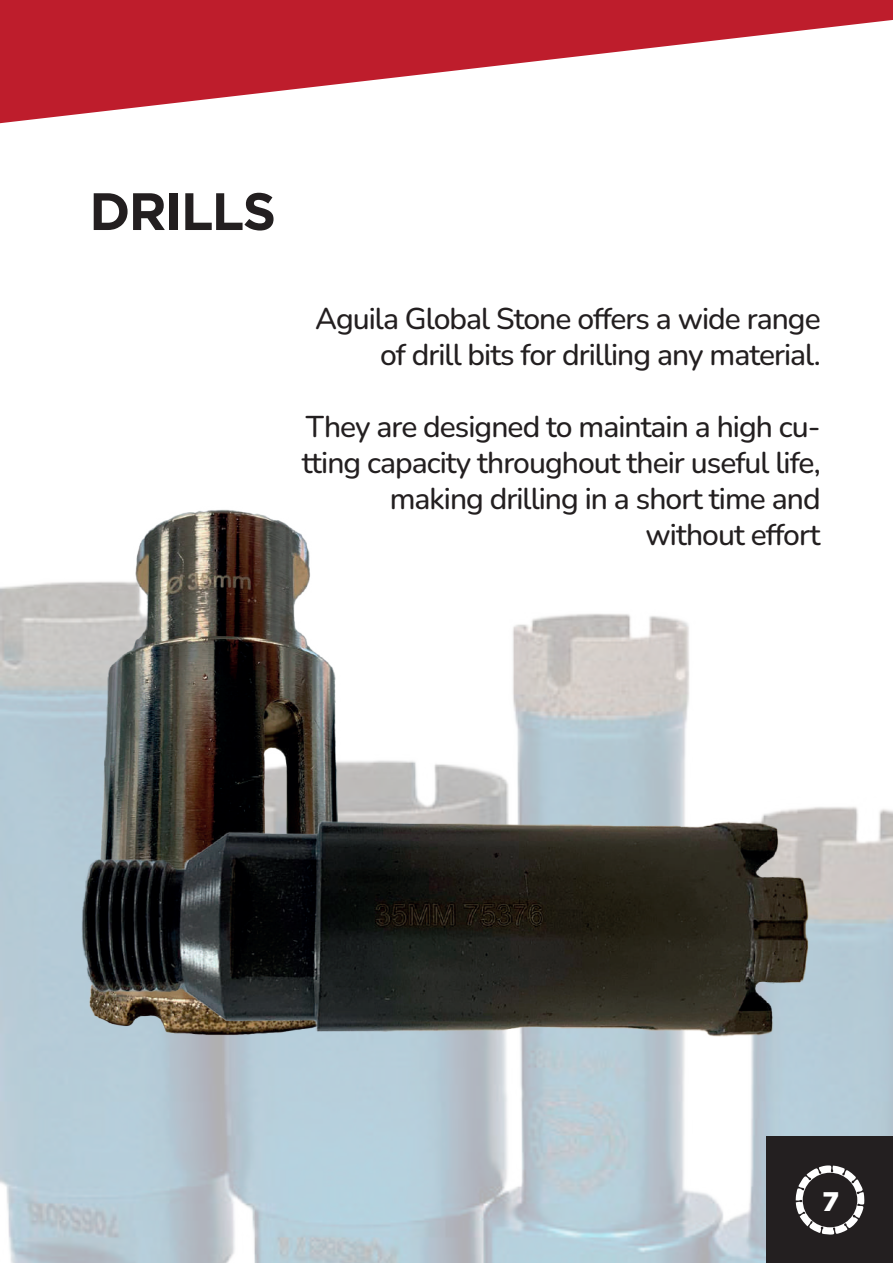
<style>
.page{position:relative;width:893px;height:1263px;background:#fff}
.page>*{position:absolute;margin:0;border:0;box-sizing:border-box;transform-origin:0 0}
.t1{font:700 52.5px "Gotham";letter-spacing:-.03em;color:#231f20}
.t2{font:200 30px/36px "Nunito";letter-spacing:-.03em;color:#231f20;text-align:right}
.t3{font:900 26.85px "Gotham";color:#fff}
</style>
<div class="page">
<img style="left:0;top:582px;width:893px;height:681px">
<div style="left:767px;top:1137px;width:126px;height:126px;background:#231f20"></div>
<svg style="left:796px;top:1165px;width:69px;height:70px"></svg>
<svg style="left:0;top:0;width:893px;height:123px;fill:#be1d2c"></svg>
<img style="left:75px;top:509px;width:286px;height:291px">
<img style="left:52px;top:800px;width:779px;height:254px">
<h1 class="t1" style="left:89px;top:181px;width:188px">DRILLS</h1>
<p class="t2" style="left:315px;top:299px;width:507px">Aguila Global Stone offers a wide range of drill bits for drilling any material.</p>
<p class="t2" style="left:302px;top:407px;width:520px">They are designed to maintain a high cu&shy;tting capacity throughout their useful life, making drilling in a short time and without effort</p>
<p class="t3" style="left:822px;top:1185px;width:18px">7</p>
</div>
